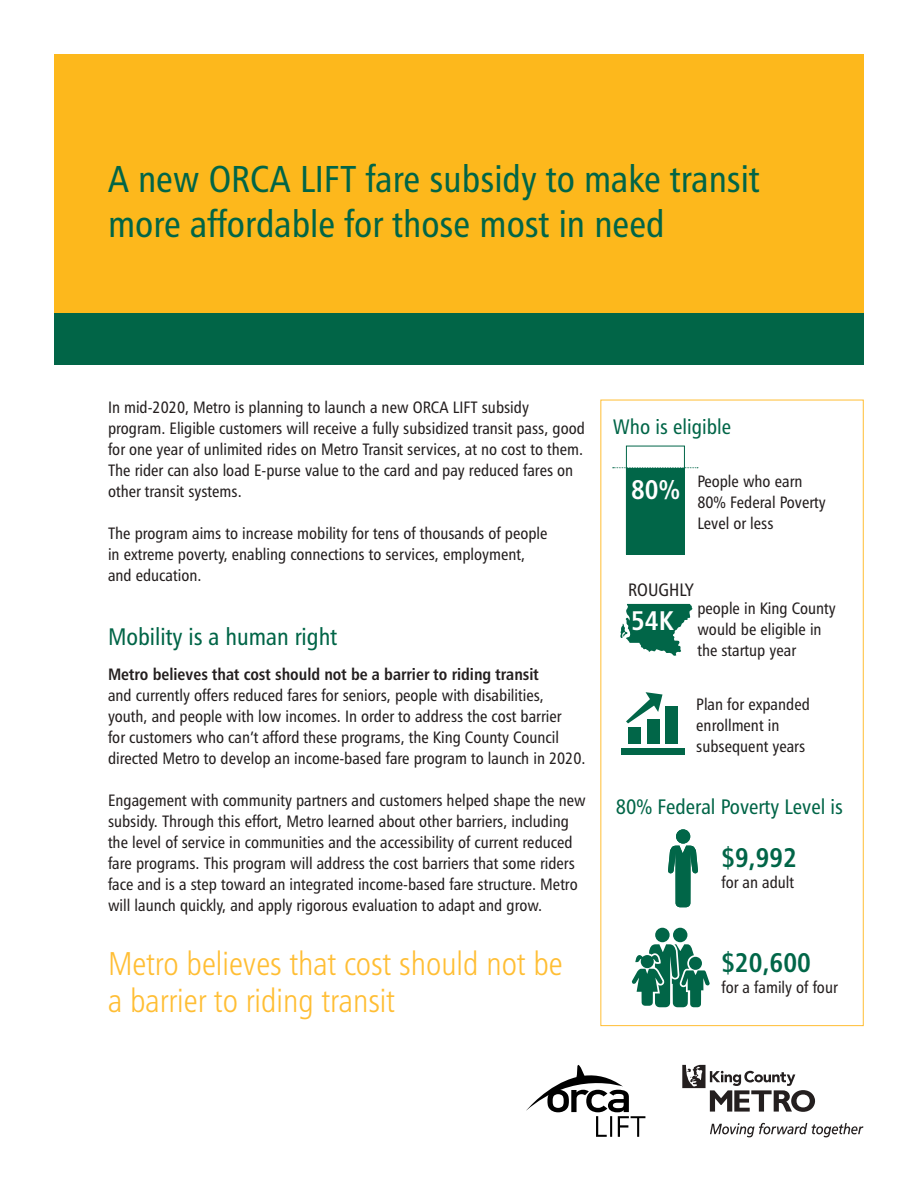
<style>
.page{position:relative;width:918px;height:1188px;background:#fff}
.page>*{position:absolute;margin:0;border:0;box-sizing:border-box;transform-origin:0 0}
.t1{font:37.5px/45px "Humanist 777 BT Roman Condensed B";color:#016547}
.t2{font:33px/37.5px "Humanist 777 BT Light Condensed B";color:#ffbe34}
.t3{font:27px "Humanist 777 BT Bold Condensed B";color:#016648}
.t4{font:27px "Humanist 777 BT Bold Condensed B";color:#016547}
.t5{font:27px "Humanist 777 BT Bold Condensed B";color:#fff}
.t6{font:24px "Humanist 777 BT Roman Condensed B";color:#016547}
.t7{font:21px "Humanist 777 BT Roman Condensed B";color:#016547}
.t8{font:18px "Humanist 777 BT Roman Condensed B";color:#241f1f}
.t9{font:16.5px/21px "Humanist 777 BT Roman Condensed B";color:#241f1f}
.t10{font:16.5px "Humanist 777 BT Bold Condensed B";color:#241f1f}
.s1{font-family:"Humanist 777 BT Bold Condensed B";font-size:27px;color:#fff}
</style>
<div class="page">
<div style="left:54px;top:54px;width:810px;height:285px;background:#fdb81c"></div>
<div style="left:54px;top:313px;width:810px;height:52px;background:#016547"></div>
<div style="left:676px;top:829px;width:14px;height:15px;background:#016648;border-radius:50%"></div>
<svg style="left:668px;top:846px;width:30px;height:61px"></svg>
<div style="left:673px;top:928px;width:14px;height:14px;background:#016547;border-radius:50%"></div>
<div style="left:655px;top:928px;width:15px;height:14px;background:#016547;border-radius:50%"></div>
<svg style="left:632px;top:944px;width:78px;height:63px"></svg>
<svg style="left:710px;top:1123px;width:153px;height:14px"></svg>
<svg style="left:682px;top:1065px;width:133px;height:47px"></svg>
<div style="left:600px;top:400px;width:264px;height:626px;border:1px solid #ffbe34"></div>
<svg style="left:620px;top:604px;width:73px;height:52px"></svg>
<div style="left:621px;top:748px;width:64px;height:7px;background:#016648"></div>
<div style="left:629px;top:727px;width:12px;height:17px;background:#016648"></div>
<div style="left:647px;top:719px;width:12px;height:25px;background:#016648"></div>
<div style="left:665px;top:707px;width:12px;height:37px;background:#016648"></div>
<svg style="left:626px;top:692px;width:37px;height:31px"></svg>
<div style="left:626px;top:446px;width:59px;height:108px;border:1px solid #016648"></div>
<div style="left:626px;top:468px;width:59px;height:86px;background:#016648"></div>
<svg style="left:613px;top:467px;width:85px;height:1px"></svg>
<svg style="left:526px;top:1065px;width:119px;height:72px"></svg>
<h1 class="t1" style="left:108px;top:156px;width:653px">A new ORCA LIFT fare subsidy to make transit more affordable for those most in need</h1>
<p class="t9" style="left:108px;top:396px;width:478px">In mid-2020, Metro is planning to launch a new ORCA LIFT subsidy program. Eligible customers will receive a fully subsidized transit pass, good for one year of unlimited rides on Metro Transit services, at no cost to them.<br>The rider can also load E-purse value to the card and pay reduced fares on other transit systems.</p>
<p class="t9" style="left:108px;top:522px;width:441px">The program aims to increase mobility for tens of thousands of people in extreme poverty, enabling connections to services, employment, and education.</p>
<h3 class="t6" style="left:108px;top:622px;width:231px">Mobility is a human right</h3>
<p class="t10" style="left:108px;top:664px;width:432px">Metro believes that cost should not be a barrier to riding transit</p>
<p class="t9" style="left:108px;top:684px;width:479px">and currently offers reduced fares for seniors, people with disabilities, youth, and people with low incomes. In order to address the cost barrier<br>for customers who can’t afford these programs, the King County Council directed Metro to develop an income-based fare program to launch in 2020.</p>
<p class="t9" style="left:108px;top:789px;width:479px">Engagement with community partners and customers helped shape the new subsidy. Through this effort, Metro learned about other barriers, including the level of service in communities and the accessibility of current reduced fare programs. This program will address the cost barriers that some riders face and is a step toward an integrated income-based fare structure. Metro will launch quickly, and apply rigorous evaluation to adapt and grow.</p>
<h2 class="t2" style="left:108px;top:944px;width:456px">Metro believes that cost should not be a barrier to riding transit</h2>
<p class="t7" style="left:613px;top:413px;width:120px">Who is eligible</p>
<p class="t9" style="left:697px;top:470px;width:130px;text-indent:-66px"><span class="s1">80%</span> People who earn<br>80% Federal Poverty<br>Level or less</p>
<p class="t8" style="left:628px;top:579px;width:67px">ROUGHLY</p>
<h3 class="t5" style="left:631px;top:604px;width:44px">54K</h3>
<p class="t9" style="left:697px;top:598px;width:140px">people in King County would be eligible in the startup year</p>
<p class="t9" style="left:696px;top:694px;width:115px">Plan for expanded enrollment in subsequent years</p>
<p class="t7" style="left:616px;top:794px;width:229px">80% Federal Poverty Level is</p>
<h3 class="t4" style="left:721px;top:841px;width:77px">$9,992</h3>
<p class="t9" style="left:721px;top:872px;width:74px">for an adult</p>
<h3 class="t3" style="left:721px;top:946px;width:91px">$20,600</h3>
<p class="t9" style="left:721px;top:976px;width:118px">for a family of four</p>
</div>
